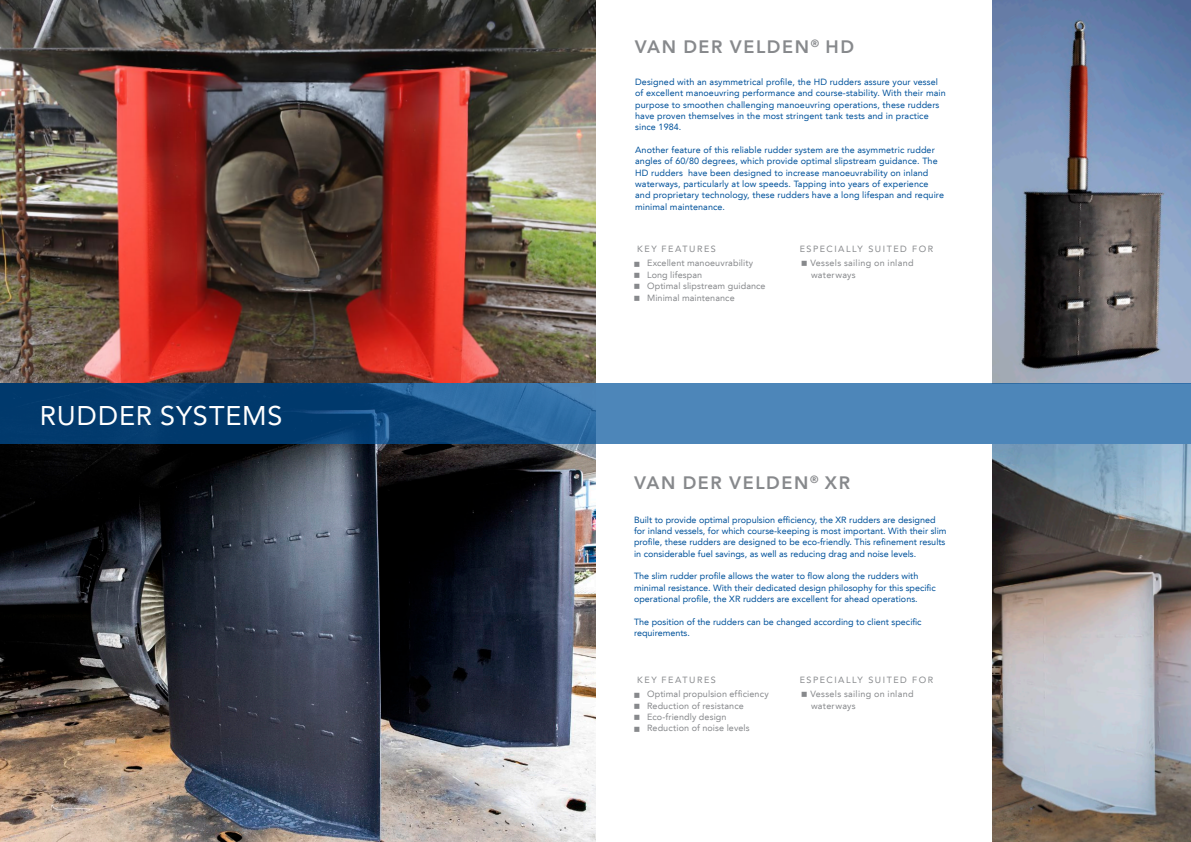
<style>
.page{position:relative;width:1191px;height:842px;background:#fff}
.page>*{position:absolute;margin:0;border:0;box-sizing:border-box;transform-origin:0 0}
.t1{font:27px "Avenir LT";letter-spacing:.035em;color:#fff}
.t2{font:800 18px "Avenir LT";letter-spacing:.09em;color:#87898c}
.t3{font:9px/11.3px "Avenir LT";letter-spacing:.01em;color:#01529b}
.t4{font:9px/11.3px "Avenir LT";letter-spacing:.015em;color:#87898c}
.t5{font:9px/14.3px "Avenir LT";letter-spacing:.045em;color:#87898c}
</style>
<div class="page">
<img style="left:992px;top:0;width:199px;height:384px">
<img style="left:0;top:0;width:595px;height:384px">
<img style="left:0;top:444px;width:595px;height:398px">
<img style="left:992px;top:444px;width:199px;height:398px">
<svg style="left:0;top:384px;width:1191px;height:60px;background:#2d679a"></svg>
<h1 class="t1" style="left:40px;top:400px;width:244px">RUDDER SYSTEMS</h1>
<h2 class="t2" style="left:634px;top:36px;width:221px">VAN DER VELDEN<sup>®</sup> HD</h2>
<p class="t3" style="left:635px;top:76px;width:312px">Designed with an asymmetrical profile, the HD rudders assure your vessel of excellent manoeuvring performance and course-stability. With their main purpose to smoothen challenging manoeuvring operations, these rudders have proven themselves in the most stringent tank tests and in practice since 1984.</p>
<p class="t3" style="left:635px;top:144px;width:310px">Another feature of this reliable rudder system are the asymmetric rudder angles of 60/80 degrees, which provide optimal slipstream guidance. The HD rudders have been designed to increase manoeuvrability on inland waterways, particularly at low speeds. Tapping into years of experience and proprietary technology, these rudders have a long lifespan and require minimal maintenance.</p>
<p class="t4" style="left:647px;top:242px;width:108px;line-height:14.3px;text-indent:-10px">KEY FEATURES<br>Excellent manoeuvrability</p>
<p class="t4" style="left:647px;top:269px;width:120px">Long lifespan<br>Optimal slipstream guidance<br>Minimal maintenance</p>
<p class="t5" style="left:810px;top:242px;width:124px;text-indent:-11px">ESPECIALLY SUITED FOR<br>Vessels sailing on inland</p>
<p class="t4" style="left:811px;top:269px;width:46px">waterways</p>
<h2 class="t2" style="left:634px;top:473px;width:218px">VAN DER VELDEN<sup>®</sup> XR</h2>
<p class="t3" style="left:634px;top:514px;width:314px">Built to provide optimal propulsion efficiency, the XR rudders are designed for inland vessels, for which course-keeping is most important. With their slim profile, these rudders are designed to be eco-friendly. This refinement results in considerable fuel savings, as well as reducing drag and noise levels.</p>
<p class="t3" style="left:634px;top:571px;width:303px">The slim rudder profile allows the water to flow along the rudders with minimal resistance. With their dedicated design philosophy for this specific operational profile, the XR rudders are excellent for ahead operations.</p>
<p class="t3" style="left:634px;top:616px;width:289px">The position of the rudders can be changed according to client specific requirements.</p>
<p class="t4" style="left:647px;top:673px;width:123px;line-height:14.3px;text-indent:-10px">KEY FEATURES<br>Optimal propulsion efficiency</p>
<p class="t4" style="left:647px;top:700px;width:104px">Reduction of resistance<br>Eco-friendly design<br>Reduction of noise levels</p>
<p class="t5" style="left:810px;top:673px;width:124px;text-indent:-11px">ESPECIALLY SUITED FOR<br>Vessels sailing on inland</p>
<p class="t4" style="left:811px;top:700px;width:46px">waterways</p>
</div>
